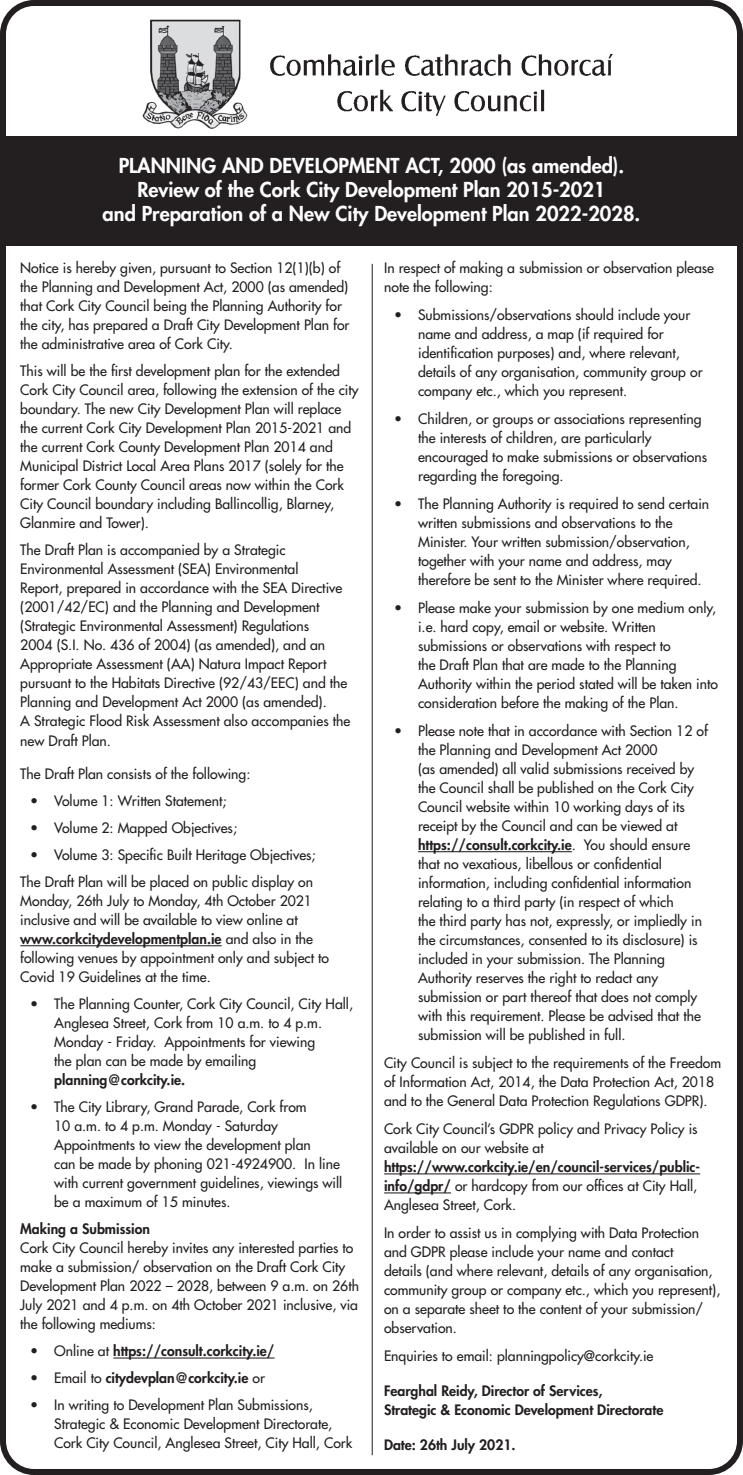
<style>
.page{position:relative;width:743px;height:1475px;background:#fff}
.page>*{position:absolute;margin:0;border:0;box-sizing:border-box;transform-origin:0 0}
.t1{font:800 20px/24px "Futura";color:#fff;text-align:center}
.t2{font:14px/19px "Futura";color:#231f20}
.t3{font:800 14px/19px "Futura";color:#231f20}
.s1{font-weight:800}
.s2{font-weight:400}
</style>
<div class="page">
<div style="left:0;top:136px;width:743px;height:109px;background:#231f20"></div>
<div style="left:0;top:0;width:743px;height:1474px;border:6px solid #231f20;border-radius:31px"></div>
<img style="left:270px;top:53px;width:343px;height:63px">
<img style="left:142px;top:19px;width:106px;height:110px">
<hr style="left:20px;top:945px;width:202px;height:1px;background:#231f20">
<hr style="left:113px;top:1357px;width:161px;height:1px;background:#231f20">
<hr style="left:418px;top:851px;width:154px;height:1px;background:#231f20">
<hr style="left:384px;top:1173px;width:316px;height:1px;background:#231f20">
<hr style="left:384px;top:1192px;width:67px;height:1px;background:#231f20">
<hr style="left:372px;top:264px;width:1px;height:1190px;background:#231f20">
<hr style="left:742px;top:264px;width:1px;height:907px;background:#231f20">
<h1 class="t1" style="left:103px;top:153px;width:539px">PLANNING AND DEVELOPMENT ACT, 2000 (as amended).<br>Review of the Cork City Development Plan 2015-2021<br>and Preparation of a New City Development Plan 2022-2028.</h1>
<p class="t2" style="left:20px;top:258px;width:331px">Notice is hereby given, pursuant to Section 12(1)(b) of the Planning and Development Act, 2000 (as amended) that Cork City Council being the Planning Authority for the city, has prepared a Draft City Development Plan for the administrative area of Cork City.</p>
<p class="t2" style="left:20px;top:361px;width:340px">This will be the first development plan for the extended Cork City Council area, following the extension of the city boundary. The new City Development Plan will replace the current Cork City Development Plan 2015-2021 and the current Cork County Development Plan 2014 and Municipal District Local Area Plans 2017 (solely for the former Cork County Council areas now within the Cork City Council boundary including Ballincollig, Blarney, Glanmire and Tower).</p>
<p class="t2" style="left:20px;top:540px;width:331px">The Draft Plan is accompanied by a Strategic Environmental Assessment (SEA) Environmental<br>Report, prepared in accordance with the SEA Directive (2001/42/EC) and the Planning and Development (Strategic Environmental Assessment) Regulations<br>2004 (S.I. No. 436 of 2004) (as amended), and an Appropriate Assessment (AA) Natura Impact Report pursuant to the Habitats Directive (92/43/EEC) and the Planning and Development Act 2000 (as amended).<br>A Strategic Flood Risk Assessment also accompanies the new Draft Plan.</p>
<p class="t2" style="left:20px;top:763px;width:232px">The Draft Plan consists of the following:</p>
<p class="t2" style="left:30px;top:790px;width:198px">• Volume 1: Written Statement;</p>
<p class="t2" style="left:30px;top:817px;width:208px">• Volume 2: Mapped Objectives;</p>
<p class="t2" style="left:20px;top:840px;width:297px;line-height:27px;text-align:right">• Volume 3: Specific Built Heritage Objectives;<br>The Draft Plan will be placed on public display on</p>
<p class="t2" style="left:20px;top:890px;width:310px">Monday, 26th July to Monday, 4th October 2021 inclusive and will be available to view online at <span class="s1">www.corkcitydevelopmentplan.ie</span> and also in the following venues by appointment only and subject to Covid 19 Guidelines at the time.</p>
<p class="t2" style="left:54px;top:993px;width:300px;text-indent:-24px">• The Planning Counter, Cork City Council, City Hall, Anglesea Street, Cork from 10 a.m. to 4 p.m.<br>Monday - Friday. Appointments for viewing<br>the plan can be made by emailing</p>
<p class="t3" style="left:54px;top:1069px;width:133px">planning@corkcity.ie.</p>
<p class="t2" style="left:54px;top:1096px;width:290px;text-indent:-24px">• The City Library, Grand Parade, Cork from<br>10 a.m. to 4 p.m. Monday - Saturday Appointments to view the development plan<br>can be made by phoning 021-4924900. In line with current government guidelines, viewings will be a maximum of 15 minutes.</p>
<p class="t3" style="left:20px;top:1218px;width:131px">Making a Submission</p>
<p class="t2" style="left:20px;top:1237px;width:340px">Cork City Council hereby invites any interested parties to make a submission/ observation on the Draft Cork City Development Plan 2022 – 2028, between 9 a.m. on 26th July 2021 and 4 p.m. on 4th October 2021 inclusive, via the following mediums:</p>
<p class="t3" style="left:30px;top:1340px;width:246px"><span class="s2">• Online at</span> https://consult.corkcity.ie/</p>
<p class="t3" style="left:30px;top:1367px;width:236px"><span class="s2">• Email to</span> citydevplan@corkcity.ie <span class="s2">or</span></p>
<p class="t2" style="left:54px;top:1394px;width:300px;text-indent:-24px">• In writing to Development Plan Submissions,<br>Strategic &amp; Economic Development Directorate,<br>Cork City Council, Anglesea Street, City Hall, Cork</p>
<p class="t2" style="left:384px;top:258px;width:331px">In respect of making a submission or observation please note the following:</p>
<p class="t2" style="left:418px;top:305px;width:286px;text-indent:-24px">• Submissions/observations should include your name and address, a map (if required for identification purposes) and, where relevant, details of any organisation, community group or company etc., which you represent.</p>
<p class="t2" style="left:418px;top:409px;width:290px;text-indent:-24px">• Children, or groups or associations representing the interests of children, are particularly encouraged to make submissions or observations regarding the foregoing.</p>
<p class="t2" style="left:418px;top:494px;width:292px;text-indent:-24px">• The Planning Authority is required to send certain written submissions and observations to the Minister. Your written submission/observation, together with your name and address, may therefore be sent to the Minister where required.</p>
<p class="t2" style="left:418px;top:598px;width:301px;text-indent:-24px">• Please make your submission by one medium only, i.e. hard copy, email or website. Written submissions or observations with respect to<br>the Draft Plan that are made to the Planning Authority within the period stated will be taken into consideration before the making of the Plan.</p>
<p class="t2" style="left:418px;top:720px;width:291px;text-indent:-24px">• Please note that in accordance with Section 12 of the Planning and Development Act 2000<br>(as amended) all valid submissions received by the Council shall be published on the Cork City Council website within 10 working days of its receipt by the Council and can be viewed at <span class="s1">https://consult.corkcity.ie</span>. You should ensure that no vexatious, libellous or confidential information, including confidential information relating to a third party (in respect of which<br>the third party has not, expressly, or impliedly in the circumstances, consented to its disclosure) is included in your submission. The Planning Authority reserves the right to redact any submission or part thereof that does not comply with this requirement. Please be advised that the submission will be published in full.</p>
<p class="t2" style="left:384px;top:1052px;width:338px">City Council is subject to the requirements of the Freedom of Information Act, 2014, the Data Protection Act, 2018 and to the General Data Protection Regulations GDPR).</p>
<p class="t2" style="left:384px;top:1118px;width:315px">Cork City Council’s GDPR policy and Privacy Policy is available on our website at</p>
<p class="t3" style="left:384px;top:1156px;width:317px">https://www.corkcity.ie/en/council-services/public&shy;info/gdpr/ <span class="s2">or hardcopy from our offices at City Hall,<br>Anglesea Street, Cork.</span></p>
<p class="t2" style="left:384px;top:1222px;width:338px">In order to assist us in complying with Data Protection and GDPR please include your name and contact<br>details (and where relevant, details of any organisation, community group or company etc., which you represent), on a separate sheet to the content of your submission/ observation.</p>
<p class="t2" style="left:384px;top:1345px;width:271px">Enquiries to email: planningpolicy@corkcity.ie</p>
<p class="t3" style="left:384px;top:1380px;width:281px">Fearghal Reidy, Director of Services,<br>Strategic &amp; Economic Development Directorate</p>
<p class="t3" style="left:384px;top:1434px;width:133px">Date: 26th July 2021.</p>
</div>
